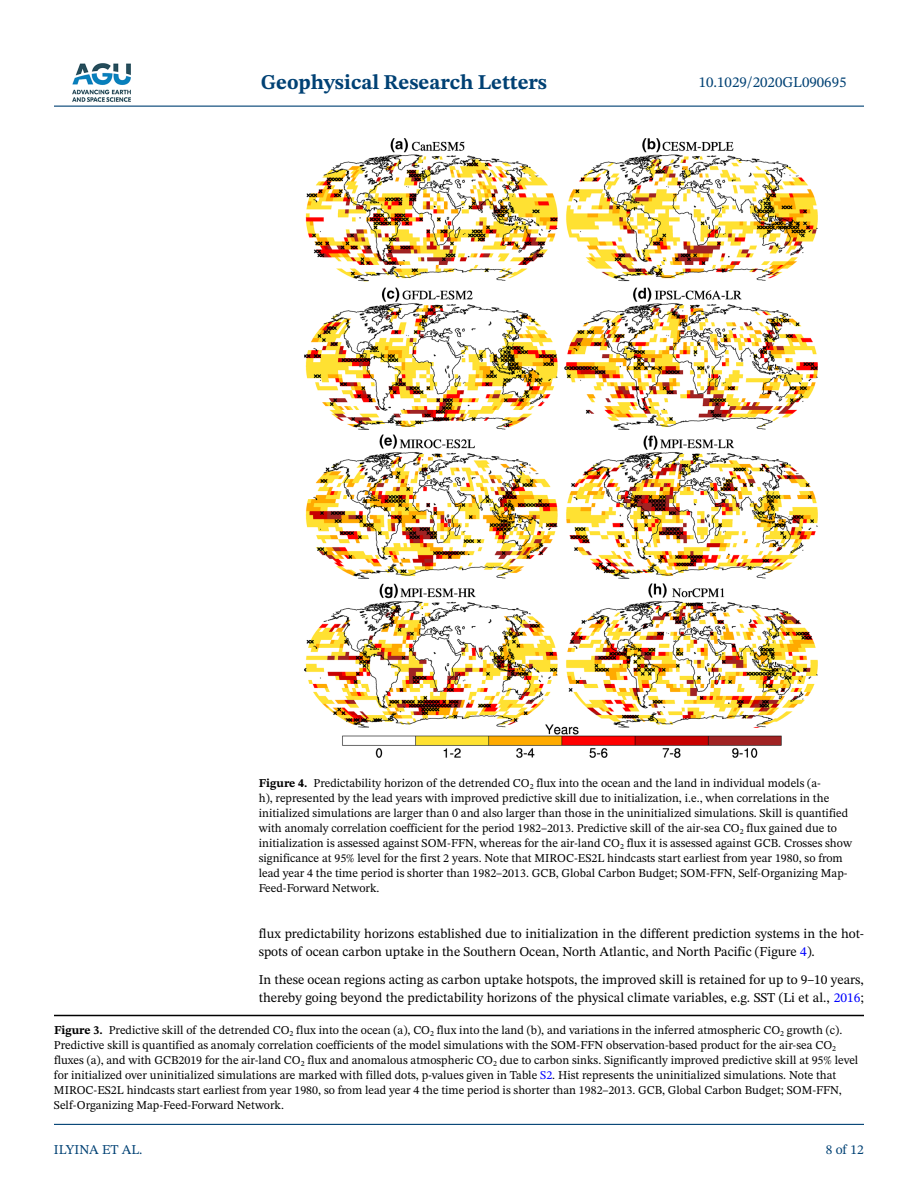
<style>
.page{position:relative;width:918px;height:1188px;background:#fff}
.page>*{position:absolute;margin:0;border:0;box-sizing:border-box;transform-origin:0 0}
.t1{font:700 21px "STIX Two Text";color:#004174}
.t2{font:15px "STIX Two Text";color:#004174}
.t3{font:13.5px/18px "STIX Two Text";color:#000}
.t4{font:13.5px "STIX Two Text";color:#004174}
.t5{font:12px/15px "STIX Two Text";color:#000}
.s1{font-weight:700}
.s2{color:#00f}
</style>
<div class="page">
<hr style="left:54px;top:106px;width:810px;height:1px;background:#004174">
<hr style="left:54px;top:1124px;width:810px;height:1px;background:#004174">
<img style="left:72px;top:63px;width:59px;height:39px">
<hr style="left:54px;top:1015px;width:810px;height:1px;background:#000">
<img style="left:304px;top:138px;width:514px;height:620px">
<h1 class="t1" style="left:261px;top:67px;width:288px">Geophysical Research Letters</h1>
<p class="t2" style="left:699px;top:72px;width:149px">10.1029/2020GL090695</p>
<p class="t5" style="left:259px;top:775px;width:595px"><span class="s1">Figure 4.</span> Predictability horizon of the detrended CO<sub>2</sub> flux into the ocean and the land in individual models (a-<br>h), represented by the lead years with improved predictive skill due to initialization, i.e., when correlations in the initialized simulations are larger than 0 and also larger than those in the uninitialized simulations. Skill is quantified with anomaly correlation coefficient for the period 1982–2013. Predictive skill of the air-sea CO<sub>2</sub> flux gained due to initialization is assessed against SOM-FFN, whereas for the air-land CO<sub>2</sub> flux it is assessed against GCB. Crosses show significance at 95% level for the first 2 years. Note that MIROC-ES2L hindcasts start earliest from year 1980, so from lead year 4 the time period is shorter than 1982–2013. GCB, Global Carbon Budget; SOM-FFN, Self-Organizing Map-Feed-Forward Network.</p>
<p class="t3" style="left:259px;top:924px;width:607px">flux predictability horizons established due to initialization in the different prediction systems in the hot&shy;spots of ocean carbon uptake in the Southern Ocean, North Atlantic, and North Pacific (Figure <span class="s2">4</span>).</p>
<p class="t3" style="left:259px;top:971px;width:607px">In these ocean regions acting as carbon uptake hotspots, the improved skill is retained for up to 9–10 years, thereby going beyond the predictability horizons of the physical climate variables, e.g. SST (Li et al., <span class="s2">2016</span>;</p>
<p class="t5" style="left:54px;top:1023px;width:806px"><span class="s1">Figure 3.</span> Predictive skill of the detrended CO<sub>2</sub> flux into the ocean (a), CO<sub>2</sub> flux into the land (b), and variations in the inferred atmospheric CO<sub>2</sub> growth (c).<br>Predictive skill is quantified as anomaly correlation coefficients of the model simulations with the SOM-FFN observation-based product for the air-sea CO<sub>2 </sub>fluxes (a), and with GCB2019 for the air-land CO<sub>2</sub> flux and anomalous atmospheric CO<sub>2</sub> due to carbon sinks. Significantly improved predictive skill at 95% level for initialized over uninitialized simulations are marked with filled dots, p-values given in Table <span class="s2">S2</span>. Hist represents the uninitialized simulations. Note that MIROC-ES2L hindcasts start earliest from year 1980, so from lead year 4 the time period is shorter than 1982–2013. GCB, Global Carbon Budget; SOM-FFN, Self-Organizing Map-Feed-Forward Network.</p>
<p class="t4" style="left:54px;top:1140px;width:90px">ILYINA ET AL.</p>
<p class="t4" style="left:826px;top:1140px;width:40px">8 of 12</p>
</div>
